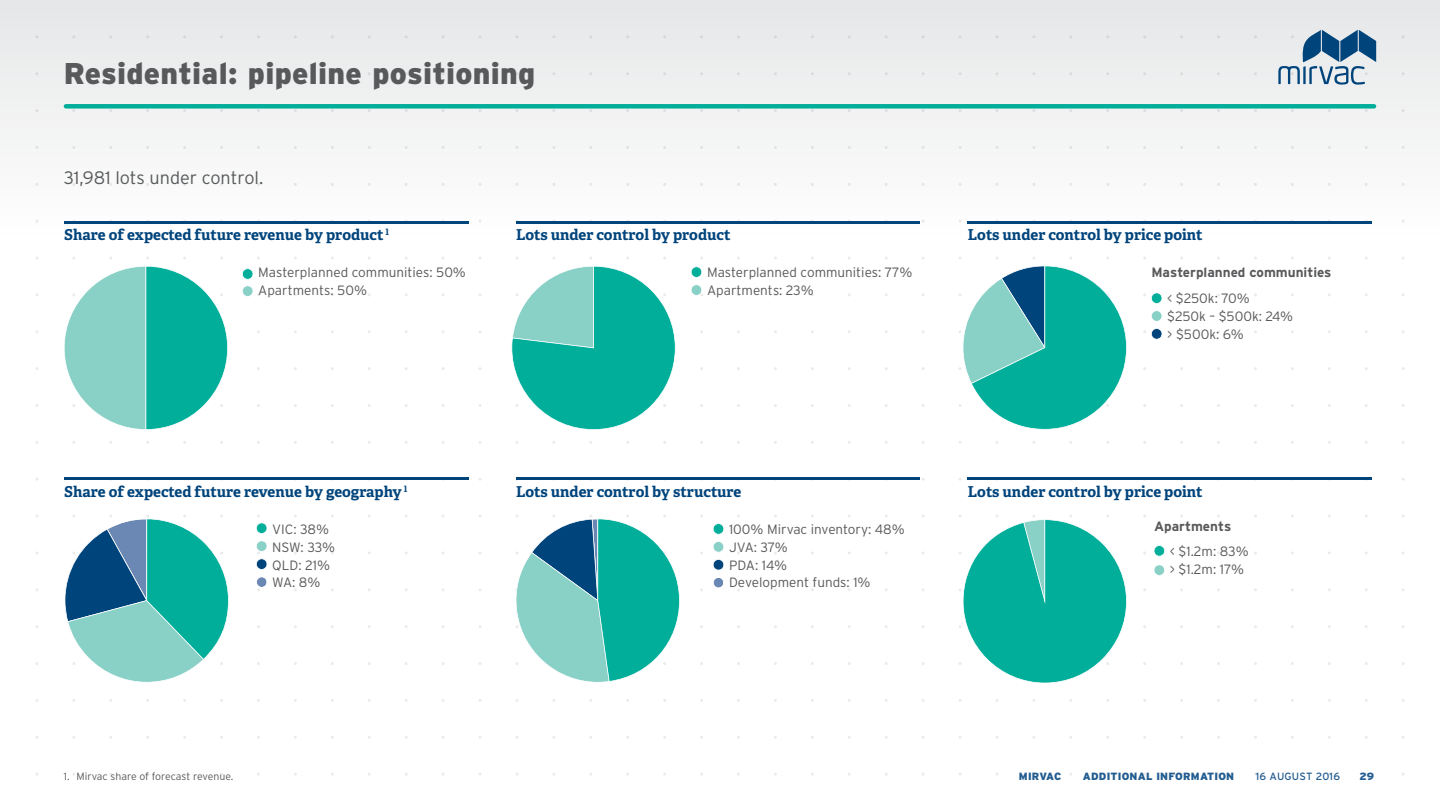
<style>
.page{position:relative;width:1440px;height:810px;background:#fff}
.page>*{position:absolute;margin:0;border:0;box-sizing:border-box;transform-origin:0 0}
.t1{font:900 30px "Interstate";letter-spacing:.01em;color:#58595b}
.t2{font:300 18px "Interstate";letter-spacing:-.005em;color:#58595b}
.t3{font:700 15px "Adelle";color:#00447c}
.t4{font:300 13.5px/18px "Interstate";color:#58595b}
.t5{font:700 13.5px "Interstate";color:#58595b}
.t6{font:300 10.5px "Interstate";color:#58595b}
.t7{font:900 10.5px "Interstate";letter-spacing:.02em;color:#225c90}
.t8{font:10.5px "Interstate";letter-spacing:.02em;color:#225c90}
</style>
<div class="page">
<div style="left:0;top:0;width:1439px;height:234px;background:#f2f3f3"></div>
<svg style="left:1278px;top:30px;width:98px;height:55px"></svg>
<div style="left:66px;top:104px;width:1307px;height:5px;background:#00ae9a"></div>
<hr style="left:64px;top:221px;width:404px;height:3px;background:#00447c">
<hr style="left:64px;top:477px;width:404px;height:3px;background:#00447c">
<hr style="left:516px;top:221px;width:404px;height:3px;background:#00447c">
<hr style="left:516px;top:477px;width:404px;height:3px;background:#00447c">
<hr style="left:967px;top:221px;width:404px;height:3px;background:#00447c">
<hr style="left:967px;top:477px;width:404px;height:3px;background:#00447c">
<svg style="left:64px;top:266px;width:164px;height:164px"></svg>
<svg style="left:242px;top:268px;width:18px;height:29px"></svg>
<svg style="left:65px;top:515px;width:164px;height:168px"></svg>
<svg style="left:256px;top:515px;width:11px;height:19px"></svg>
<svg style="left:257px;top:577px;width:10px;height:14px"></svg>
<svg style="left:256px;top:541px;width:11px;height:29px"></svg>
<svg style="left:511px;top:266px;width:164px;height:164px"></svg>
<svg style="left:691px;top:266px;width:11px;height:12px"></svg>
<svg style="left:691px;top:284px;width:12px;height:12px"></svg>
<svg style="left:713px;top:523px;width:11px;height:12px"></svg>
<svg style="left:713px;top:559px;width:11px;height:11px"></svg>
<svg style="left:713px;top:578px;width:10px;height:10px"></svg>
<svg style="left:713px;top:541px;width:11px;height:11px"></svg>
<svg style="left:959px;top:266px;width:167px;height:164px"></svg>
<svg style="left:515px;top:515px;width:165px;height:168px"></svg>
<svg style="left:1143px;top:292px;width:19px;height:12px"></svg>
<svg style="left:1143px;top:328px;width:19px;height:12px"></svg>
<svg style="left:1151px;top:310px;width:11px;height:12px"></svg>
<svg style="left:959px;top:515px;width:167px;height:168px"></svg>
<svg style="left:1154px;top:545px;width:10px;height:12px"></svg>
<svg style="left:1154px;top:565px;width:10px;height:11px"></svg>
<h1 class="t1" style="left:64px;top:56px;width:473px">Residential: pipeline positioning</h1>
<h2 class="t2" style="left:64px;top:167px;width:201px">31,981 lots under control.</h2>
<p class="t3" style="left:64px;top:224px;width:326px">Share of expected future revenue by product <sup>1</sup></p>
<p class="t4" style="left:258px;top:264px;width:209px">Masterplanned communities: 50%<br>Apartments: 50%</p>
<p class="t3" style="left:516px;top:224px;width:216px">Lots under control by product</p>
<p class="t4" style="left:707px;top:264px;width:207px">Masterplanned communities: 77%<br>Apartments: 23%</p>
<p class="t3" style="left:967px;top:224px;width:236px">Lots under control by price point</p>
<p class="t5" style="left:1151px;top:264px;width:182px">Masterplanned communities</p>
<p class="t4" style="left:1167px;top:289px;width:127px">&lt; $250k: 70%<br>$250k – $500k: 24% &gt; $500k: 6%</p>
<p class="t3" style="left:64px;top:480px;width:344px">Share of expected future revenue by geography <sup>1</sup></p>
<p class="t4" style="left:272px;top:520px;width:64px">VIC: 38%<br>NSW: 33%<br>QLD: 21%<br>WA: 8%</p>
<p class="t3" style="left:516px;top:480px;width:227px">Lots under control by structure</p>
<p class="t4" style="left:729px;top:520px;width:177px">100% Mirvac inventory: 48%<br>JVA: 37%<br>PDA: 14%<br>Development funds: 1%</p>
<p class="t3" style="left:967px;top:480px;width:236px">Lots under control by price point</p>
<p class="t5" style="left:1153px;top:518px;width:79px">Apartments</p>
<p class="t4" style="left:1169px;top:542px;width:80px">&lt; $1.2m: 83% &gt; $1.2m: 17%</p>
<p class="t6" style="left:64px;top:770px;width:171px">1. Mirvac share of forecast revenue.</p>
<p class="t7" style="left:1018px;top:771px;width:44px">MIRVAC</p>
<p class="t7" style="left:1082px;top:771px;width:153px">ADDITIONAL INFORMATION</p>
<p class="t8" style="left:1255px;top:770px;width:86px">16 AUGUST 2016</p>
<p class="t7" style="left:1359px;top:771px;width:16px">29</p>
</div>
